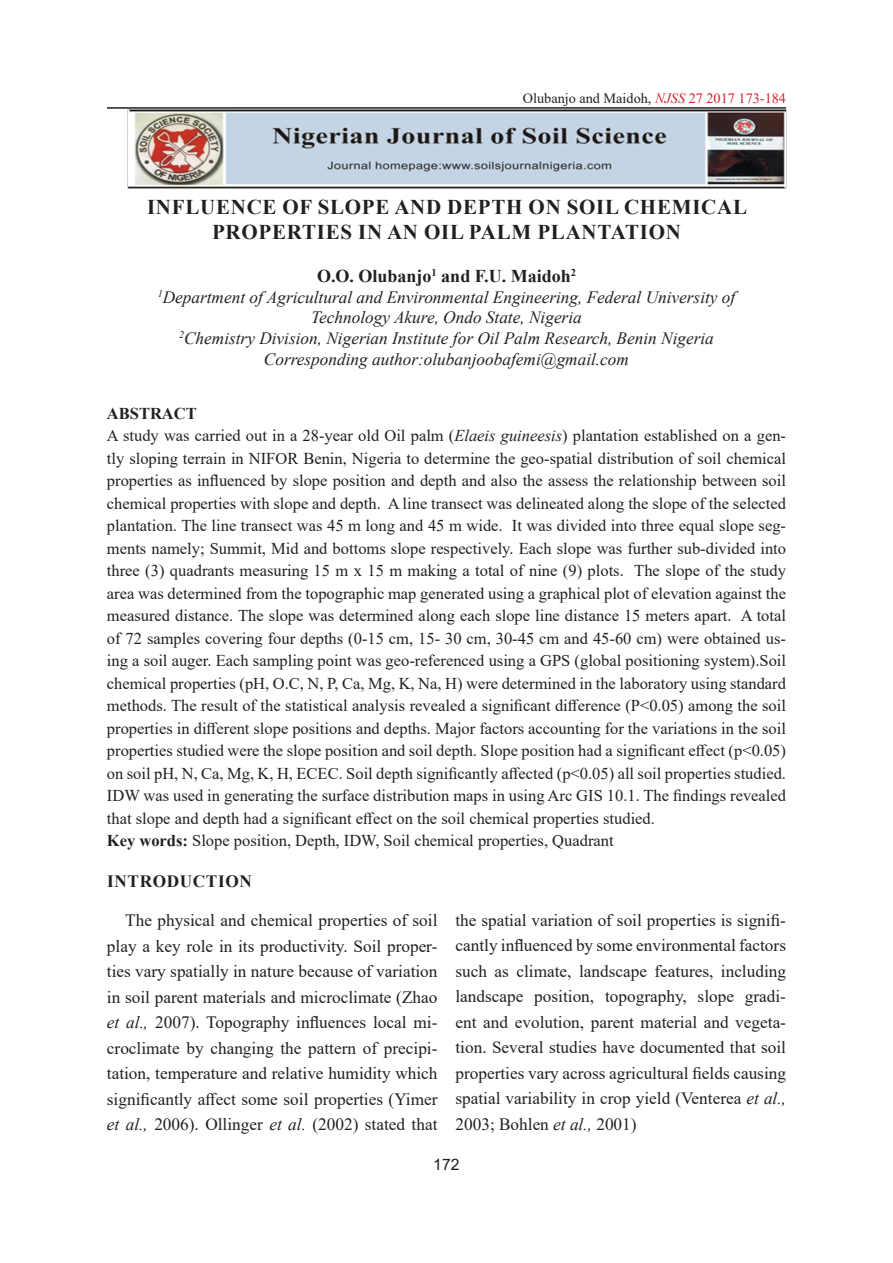
<style>
.page{position:relative;width:893px;height:1263px;background:#fff}
.page>*{position:absolute;margin:0;border:0;box-sizing:border-box;transform-origin:0 0}
.Head1{font:700 21px "Times New Roman";letter-spacing:.035em;color:#231f20}
.Head2{font:700 18px "Times New Roman";color:#231f20}
.Body{font:17.25px/25.5px "Times New Roman";color:#231f20;text-align:justify}
.Head3{font:italic 17.25px "Times New Roman";color:#231f20}
.Body_SubHeadings{font:700 17.25px "Times New Roman";letter-spacing:.035em;color:#231f20}
.Abstract{font:16.5px/22.5px "Times New Roman";color:#231f20;text-align:justify}
.Abstract-2{font:700 16.5px "Times New Roman";color:#231f20}
.t1{font:15.75px "Arial";color:#231f20}
.Body-2{font:14.25px "Times New Roman";color:#231f20}
.s1{font-style:italic;color:#d1232a}
.s2{color:#d1232a}
.s3{font-style:italic}
.s4{font-weight:700}
</style>
<div class="page">
<hr style="left:107px;top:107px;width:679px;height:2px;background:#231f20">
<img style="left:127px;top:109px;width:659px;height:79px">
<p class="Body-2" style="left:523px;top:88px;width:265px">Olubanjo and Maidoh, <span class="s1">NJSS</span> <span class="s2">27 2017 173-184</span></p>
<p class="Head1" style="left:147px;top:191px;width:601px">INFLUENCE OF SLOPE AND DEPTH ON SOIL CHEMICAL</p>
<p class="Head1" style="left:212px;top:217px;width:470px">PROPERTIES IN AN OIL PALM PLANTATION</p>
<p class="Head2" style="left:317px;top:263px;width:260px">O.O. Olubanjo<sup>1</sup> and F.U. Maidoh<sup>2</sup></p>
<p class="Head3" style="left:158px;top:285px;width:579px"><sup>1</sup>Department of Agricultural and Environmental Engineering, Federal University of</p>
<p class="Head3" style="left:311px;top:306px;width:272px">Technology Akure, Ondo State, Nigeria</p>
<p class="Head3" style="left:179px;top:326px;width:536px"><sup>2</sup>Chemistry Division, Nigerian Institute for Oil Palm Research, Benin Nigeria</p>
<p class="Head3" style="left:264px;top:347px;width:367px">Corresponding author:olubanjoobafemi@gmail.com</p>
<p class="Abstract-2" style="left:107px;top:401px;width:91px">ABSTRACT</p>
<p class="Abstract" style="left:107px;top:424px;width:681px">A study was carried out in a 28-year old Oil palm (<span class="s3">Elaeis guineesis</span>) plantation established on a gen&shy;tly sloping terrain in NIFOR Benin, Nigeria to determine the geo-spatial distribution of soil chemical properties as influenced by slope position and depth and also the assess the relationship between soil chemical properties with slope and depth. A line transect was delineated along the slope of the selected plantation. The line transect was 45 m long and 45 m wide. It was divided into three equal slope seg&shy;ments namely; Summit, Mid and bottoms slope respectively. Each slope was further sub-divided into three (3) quadrants measuring 15 m x 15 m making a total of nine (9) plots. The slope of the study area was determined from the topographic map generated using a graphical plot of elevation against the measured distance. The slope was determined along each slope line distance 15 meters apart. A total of 72 samples covering four depths (0-15 cm, 15- 30 cm, 30-45 cm and 45-60 cm) were obtained us&shy;ing a soil auger. Each sampling point was geo-referenced using a GPS (global positioning system).Soil chemical properties (pH, O.C, N, P, Ca, Mg, K, Na, H) were determined in the laboratory using standard methods. The result of the statistical analysis revealed a significant difference (P&lt;0.05) among the soil properties in different slope positions and depths. Major factors accounting for the variations in the soil properties studied were the slope position and soil depth. Slope position had a significant effect (p&lt;0.05) on soil pH, N, Ca, Mg, K, H, ECEC. Soil depth significantly affected (p&lt;0.05) all soil properties studied.<br>IDW was used in generating the surface distribution maps in using Arc GIS 10.1. The findings revealed that slope and depth had a significant effect on the soil chemical properties studied.</p>
<p class="Abstract" style="left:107px;top:829px;width:508px"><span class="s4">Key words:</span> Slope position, Depth, IDW, Soil chemical properties, Quadrant</p>
<p class="Body_SubHeadings" style="left:107px;top:869px;width:146px">INTRODUCTION</p>
<p class="Body" style="left:107px;top:907px;width:332px;text-indent:18px">The physical and chemical properties of soil play a key role in its productivity. Soil proper&shy;ties vary spatially in nature because of variation in soil parent materials and microclimate (Zhao <span class="s3">et al.,</span> 2007). Topography influences local mi&shy;croclimate by changing the pattern of precipi&shy;tation, temperature and relative humidity which significantly affect some soil properties (Yimer <span class="s3">et al.,</span> 2006). Ollinger <span class="s3">et al.</span> (2002) stated that</p>
<p class="Body" style="left:455px;top:906px;width:332px">the spatial variation of soil properties is signifi&shy;cantly influenced by some environmental factors such as climate, landscape features, including landscape position, topography, slope gradi&shy;ent and evolution, parent material and vegeta&shy;tion. Several studies have documented that soil properties vary across agricultural fields causing spatial variability in crop yield (Venterea <span class="s3">et al., </span>2003; Bohlen <span class="s3">et al.,</span> 2001)</p>
<p class="t1" style="left:433px;top:1154px;width:28px">172</p>
</div>
